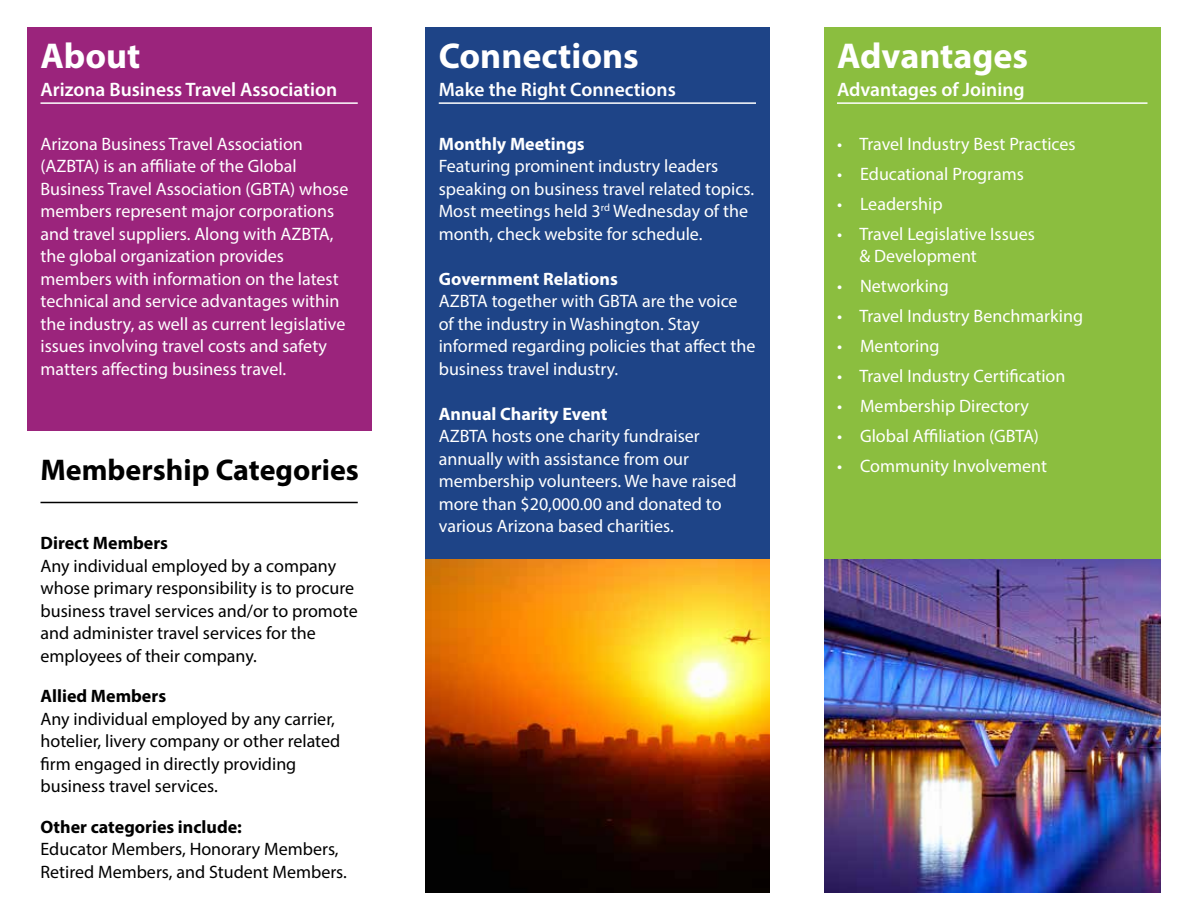
<style>
.page{position:relative;width:1188px;height:918px;background:#fff}
.page>*{position:absolute;margin:0;border:0;box-sizing:border-box;transform-origin:0 0}
.t1{font:700 36px "Myriad Pro";color:#fff}
.t2{font:700 30px "Myriad Pro";color:#000}
.t3{font:600 19.5px "Myriad Pro";color:#fff}
.t4{font:18px/22.5px "Myriad Pro";color:#fff}
.t5{font:18px/22.5px "Myriad Pro";color:#000}
.t6{font:700 18px "Myriad Pro";color:#fff}
.t7{font:700 18px "Myriad Pro";color:#000}
</style>
<div class="page">
<div style="left:425px;top:27px;width:345px;height:865px;background:#1e4487"></div>
<div style="left:27px;top:27px;width:344px;height:404px;background:#9b247c"></div>
<div style="left:824px;top:27px;width:337px;height:865px;background:#8bbe3f"></div>
<img style="left:824px;top:559px;width:337px;height:333px">
<img style="left:425px;top:559px;width:345px;height:333px">
<hr style="left:40px;top:102px;width:318px;height:2px;background:#fff">
<hr style="left:40px;top:502px;width:318px;height:1px;background:#000">
<hr style="left:439px;top:102px;width:317px;height:2px;background:#fff">
<hr style="left:837px;top:102px;width:311px;height:2px;background:#fff">
<h1 class="t1" style="left:40px;top:32px;width:102px">About</h1>
<p class="t3" style="left:40px;top:77px;width:298px">Arizona Business Travel Association</p>
<h1 class="t1" style="left:439px;top:32px;width:202px">Connections</h1>
<h1 class="t1" style="left:837px;top:32px;width:193px">Advantages</h1>
<p class="t3" style="left:439px;top:77px;width:239px">Make the Right Connections</p>
<p class="t3" style="left:837px;top:77px;width:189px">Advantages of Joining</p>
<p class="t4" style="left:40px;top:132px;width:309px">Arizona Business Travel Association (AZBTA) is an affiliate of the Global Business Travel Association (GBTA) whose members represent major corporations and travel suppliers. Along with AZBTA, the global organization provides members with information on the latest technical and service advantages within the industry, as well as current legislative issues involving travel costs and safety matters affecting business travel.</p>
<p class="t6" style="left:439px;top:132px;width:147px">Monthly Meetings</p>
<p class="t4" style="left:439px;top:155px;width:317px">Featuring prominent industry leaders speaking on business travel related topics.<br>Most meetings held 3<sup>rd</sup> Wednesday of the month, check website for schedule.</p>
<p class="t6" style="left:439px;top:267px;width:181px">Government Relations</p>
<p class="t4" style="left:439px;top:290px;width:318px">AZBTA together with GBTA are the voice of the industry in Washington. Stay informed regarding policies that affect the business travel industry.</p>
<p class="t6" style="left:439px;top:402px;width:170px">Annual Charity Event</p>
<p class="t4" style="left:439px;top:425px;width:299px">AZBTA hosts one charity fundraiser annually with assistance from our membership volunteers. We have raised more than $20,000.00 and donated to various Arizona based charities.</p>
<h2 class="t2" style="left:40px;top:451px;width:320px">Membership Categories</h2>
<p class="t7" style="left:41px;top:531px;width:129px">Direct Members</p>
<p class="t5" style="left:41px;top:554px;width:319px">Any individual employed by a company whose primary responsibility is to procure business travel services and/or to promote and administer travel services for the employees of their company.</p>
<p class="t7" style="left:41px;top:684px;width:127px">Allied Members</p>
<p class="t5" style="left:41px;top:707px;width:301px">Any individual employed by any carrier, hotelier, livery company or other related firm engaged in directly providing business travel services.</p>
<p class="t7" style="left:41px;top:815px;width:203px">Other categories include:</p>
<p class="t5" style="left:41px;top:837px;width:308px">Educator Members, Honorary Members,<br>Retired Members, and Student Members.</p>
<p class="t4" style="left:837px;top:132px;width:240px">• Travel Industry Best Practices</p>
<p class="t4" style="left:837px;top:162px;width:188px">• Educational Programs</p>
<p class="t4" style="left:837px;top:192px;width:107px">• Leadership</p>
<p class="t4" style="left:859px;top:222px;width:177px;text-indent:-22px">• Travel Legislative Issues &amp; Development</p>
<p class="t4" style="left:837px;top:275px;width:113px">• Networking</p>
<p class="t4" style="left:837px;top:305px;width:248px">• Travel Industry Benchmarking</p>
<p class="t4" style="left:837px;top:335px;width:104px">• Mentoring</p>
<p class="t4" style="left:837px;top:365px;width:230px">• Travel Industry Certification</p>
<p class="t4" style="left:837px;top:395px;width:193px">• Membership Directory</p>
<p class="t4" style="left:837px;top:425px;width:203px">• Global Affiliation (GBTA)</p>
<p class="t4" style="left:837px;top:455px;width:212px">• Community Involvement</p>
</div>
